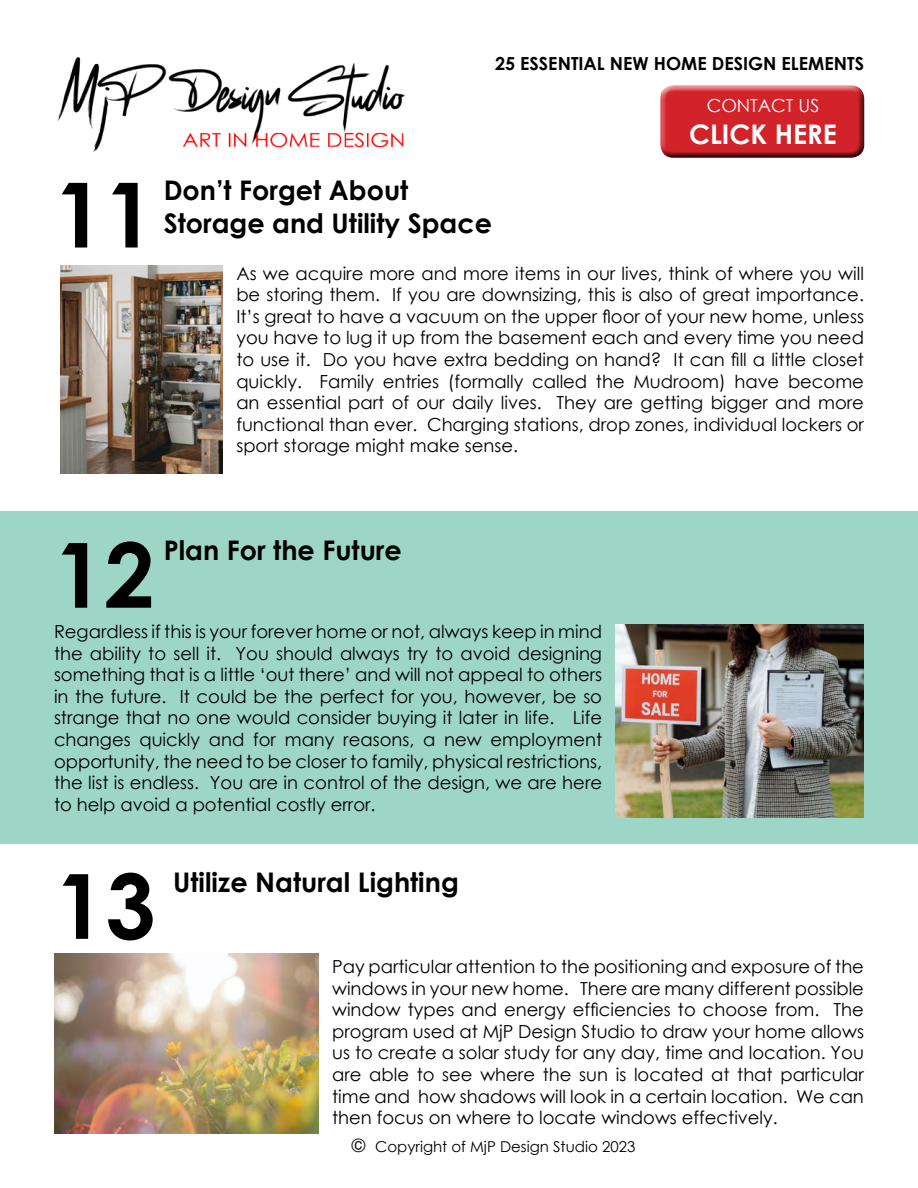
<style>
.page{position:relative;width:918px;height:1188px;background:#fff}
.page>*{position:absolute;margin:0;border:0;box-sizing:border-box;transform-origin:0 0}
.t1{font:700 90px "Century Gothic";color:#000}
.t2{font:700 27px/32.4px "Century Gothic";color:#000}
.t3{font:700 27px "Century Gothic";color:#fff}
.t4{font:18px/21.6px "Century Gothic";color:#000;text-align:justify}
.t5{font:700 18px "Century Gothic";color:#000}
.t6{font:18px "Century Gothic";color:#fff}
.t7{font:15px "Century Gothic";color:#000}
.s1{font-size:18px}
</style>
<div class="page">
<img style="left:57px;top:57px;width:348px;height:95px">
<div style="left:0;top:512px;width:918px;height:332px;background:#9dd6c7"></div>
<img style="left:61px;top:265px;width:162px;height:209px">
<img style="left:616px;top:624px;width:248px;height:194px">
<img style="left:55px;top:953px;width:264px;height:181px">
<div style="left:659px;top:83px;width:207px;height:68px;background:#fff;opacity:.75"></div>
<div style="left:659px;top:88px;width:207px;height:70px;background:#000;opacity:.75"></div>
<p class="t5" style="left:495px;top:50px;width:370px">25 ESSENTIAL NEW HOME DESIGN ELEMENTS</p>
<p class="t6" style="left:707px;top:93px;width:114px">CONTACT US</p>
<h2 class="t3" style="left:689px;top:114px;width:149px">CLICK HERE</h2>
<h1 class="t1" style="left:54px;top:147px;width:102px">11</h1>
<h2 class="t2" style="left:164px;top:173px;width:330px">Don’t Forget About<br>Storage and Utility Space</h2>
<p class="t4" style="left:236px;top:262px;width:629px">As we acquire more and more items in our lives, think of where you will be storing them. If you are downsizing, this is also of great importance.<br>It’s great to have a vacuum on the upper floor of your new home, unless you have to lug it up from the basement each and every time you need to use it. Do you have extra bedding on hand? It can fill a little closet quickly. Family entries (formally called the Mudroom) have become an essential part of our daily lives. They are getting bigger and more functional than ever. Charging stations, drop zones, individual lockers or sport storage might make sense.</p>
<h1 class="t1" style="left:54px;top:507px;width:102px">12</h1>
<h2 class="t2" style="left:164px;top:533px;width:240px">Plan For the Future</h2>
<p class="t4" style="left:54px;top:620px;width:550px">Regardless if this is your forever home or not, always keep in mind the ability to sell it. You should always try to avoid designing something that is a little ‘out there’ and will not appeal to others in the future. It could be the perfect for you, however, be so strange that no one would consider buying it later in life. Life changes quickly and for many reasons, a new employment opportunity, the need to be closer to family, physical restrictions, the list is endless. You are in control of the design, we are here to help avoid a potential costly error.</p>
<h1 class="t1" style="left:55px;top:838px;width:102px">13</h1>
<h2 class="t2" style="left:173px;top:864px;width:287px">Utilize Natural Lighting</h2>
<p class="t4" style="left:332px;top:955px;width:533px">Pay particular attention to the positioning and exposure of the windows in your new home. There are many different possible window types and energy efficiencies to choose from. The program used at MjP Design Studio to draw your home allows us to create a solar study for any day, time and location. You are able to see where the sun is located at that particular time and how shadows will look in a certain location. We can then focus on where to locate windows effectively.</p>
<p class="t7" style="left:352px;top:1136px;width:285px"><span class="s1">©</span> Copyright of MjP Design Studio 2023</p>
</div>
